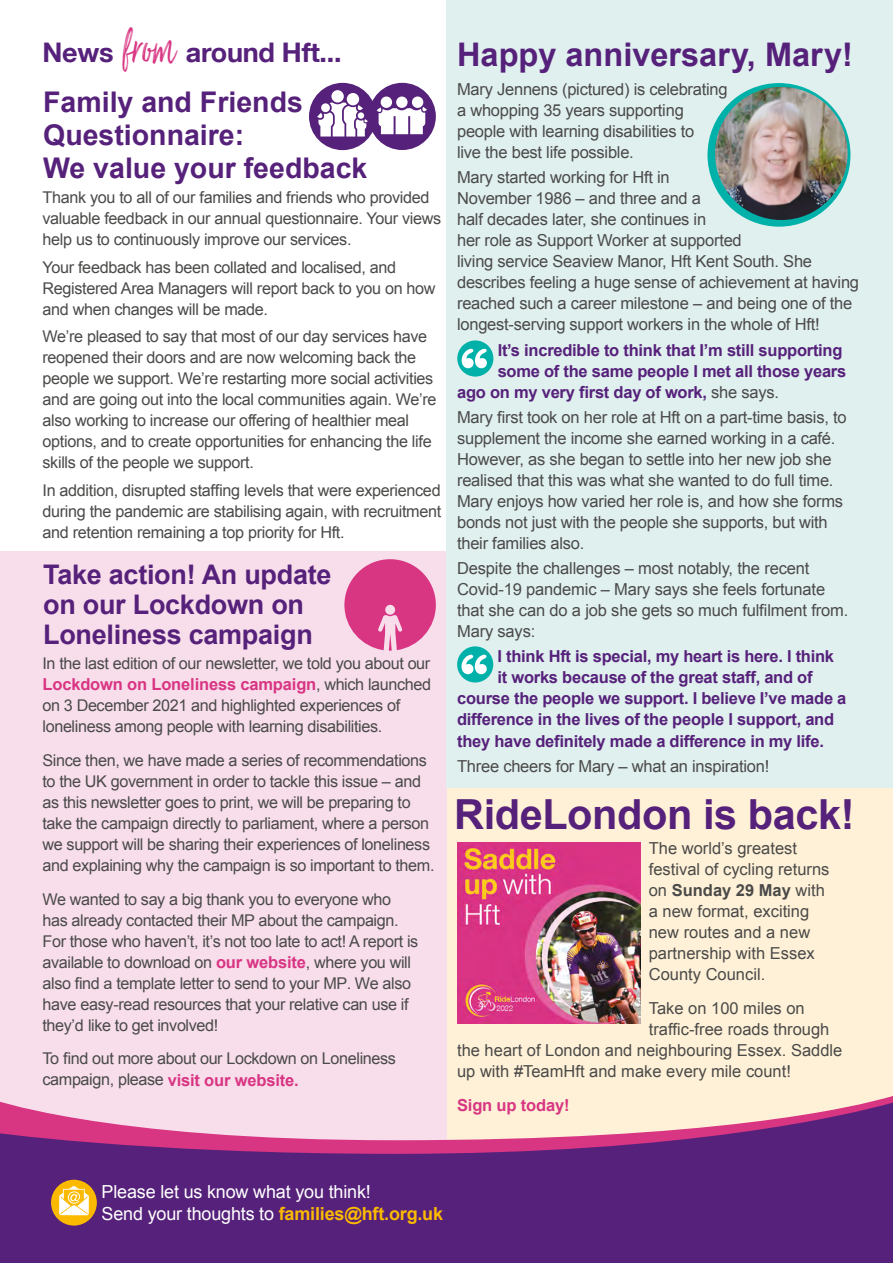
<style>
.page{position:relative;width:893px;height:1263px;background:#fff}
.page>*{position:absolute;margin:0;border:0;box-sizing:border-box;transform-origin:0 0}
.t1{font:68.85px "Just Lovely";color:#d83583;scale:.7 1}
.t2{font:700 41.4px "Arial";letter-spacing:-.01em;color:#56217a}
.t3{font:700 32.55px "Arial";color:#56217a}
.t4{font:700 28.5px/33px "Arial";color:#56217a}
.t5{font:700 27px/30px "Arial";letter-spacing:-.01em;color:#56217a}
.t6{font:700 27px "Helvetica Neue LT Com";letter-spacing:-.01em;color:#56217a}
.t7{font:18px/22.5px "Arial";letter-spacing:-.01em;color:#fff}
.t8{font:16.5px/21px "Arial";letter-spacing:-.015em;color:#4a4a49}
.t9{font:700 16.5px "Arial";letter-spacing:-.015em;color:#56217a}
.t10{font:700 16.5px "Arial";letter-spacing:-.01em;color:#d83583}
.t11{font:16.2px/21px "Arial";letter-spacing:-.025em;color:#4a4a49}
.s1{font-weight:400;font-size:16.2px;color:#4a4a49}
.s2{font-weight:700;font-size:16.5px;color:#d83583}
.s3{font-weight:400;color:#4a4a49}
.s4{font-weight:700}
.s5{font-weight:700;color:#fbba00}
</style>
<div class="page">
<div style="left:446px;top:787px;width:447px;height:476px;background:#fff1d7"></div>
<div style="left:0;top:551px;width:446px;height:712px;background:#f8deeb"></div>
<div style="left:0;top:1154px;width:893px;height:109px;background:#56217a"></div>
<div style="left:51px;top:1180px;width:46px;height:45px;background:#fbba00;border-radius:50%"></div>
<svg style="left:59px;top:1186px;width:30px;height:29px"></svg>
<img style="left:457px;top:842px;width:183px;height:182px">
<svg style="left:344px;top:559px;width:92px;height:92px"></svg>
<div style="left:309px;top:83px;width:67px;height:67px;background:#56217a;border-radius:50%"></div>
<div style="left:331px;top:90px;width:13px;height:13px;background:#fff;border-radius:50%"></div>
<div style="left:347px;top:93px;width:12px;height:12px;background:#fff;border-radius:50%"></div>
<svg style="left:317px;top:103px;width:51px;height:34px"></svg>
<div style="left:369px;top:83px;width:67px;height:67px;background:#56217a;border-radius:50%"></div>
<div style="left:381px;top:97px;width:11px;height:11px;background:#fff;border-radius:50%"></div>
<div style="left:412px;top:97px;width:11px;height:11px;background:#fff;border-radius:50%"></div>
<div style="left:396px;top:97px;width:12px;height:11px;background:#fff;border-radius:50%"></div>
<svg style="left:377px;top:107px;width:50px;height:27px"></svg>
<div style="left:446px;top:0;width:447px;height:787px;background:#e0f0ef"></div>
<div style="left:707px;top:83px;width:143px;height:144px;background:#00b1aa;border-radius:50%"></div>
<img style="left:715px;top:87px;width:133px;height:133px;border-radius:66px">
<div style="left:457px;top:340px;width:36px;height:37px;background:#00b1aa;border-radius:50%"></div>
<svg style="left:462px;top:349px;width:25px;height:19px"></svg>
<div style="left:457px;top:646px;width:36px;height:36px;background:#00b1aa;border-radius:50%"></div>
<svg style="left:461px;top:655px;width:26px;height:19px"></svg>
<svg style="left:0;top:1096px;width:893px;height:58px"></svg>
<h1 class="t1" style="left:122px;top:4px;width:78px">from</h1>
<h3 class="t6" style="left:43px;top:35px;width:73px">News</h3>
<h3 class="t6" style="left:186px;top:35px;width:157px">around Hft...</h3>
<h3 class="t4" style="left:43px;top:87px;width:326px">Family and Friends<br>Questionnaire:<br>We value your feedback</h3>
<p class="t11" style="left:43px;top:187px;width:400px">Thank you to all of our families and friends who provided valuable feedback in our annual questionnaire. Your views help us to continuously improve our services.</p>
<p class="t11" style="left:43px;top:257px;width:395px">Your feedback has been collated and localised, and<br>Registered Area Managers will report back to you on how and when changes will be made.</p>
<p class="t11" style="left:43px;top:326px;width:395px">We’re pleased to say that most of our day services have reopened their doors and are now welcoming back the people we support. We’re restarting more social activities and are going out into the local communities again. We’re also working to increase our offering of healthier meal options, and to create opportunities for enhancing the life skills of the people we support.</p>
<p class="t11" style="left:43px;top:480px;width:400px;text-align:justify">In addition, disrupted staffing levels that were experienced during the pandemic are stabilising again, with recruitment and retention remaining a top priority for Hft.</p>
<h3 class="t5" style="left:43px;top:560px;width:290px">Take action! An update on our Lockdown on<br>Loneliness campaign</h3>
<p class="t11" style="left:43px;top:653px;width:389px">In the last edition of our newsletter, we told you about our</p>
<p class="t10" style="left:43px;top:674px;width:390px">Lockdown on Loneliness campaign<span class="s1">, which launched</span></p>
<p class="t11" style="left:43px;top:695px;width:359px">on 3 December 2021 and highlighted experiences of loneliness among people with learning disabilities.</p>
<p class="t11" style="left:43px;top:750px;width:393px">Since then, we have made a series of recommendations to the UK government in order to tackle this issue – and as this newsletter goes to print, we will be preparing to take the campaign directly to parliament, where a person we support will be sharing their experiences of loneliness and explaining why the campaign is so important to them.</p>
<p class="t11" style="left:43px;top:889px;width:377px">We wanted to say a big thank you to everyone who has already contacted their MP about the campaign.<br>For those who haven’t, it’s not too late to act! A report is available to download on <span class="s2">our website</span>, where you will also find a template letter to send to your MP. We also have easy-read resources that your relative can use if they’d like to get involved!</p>
<p class="t11" style="left:43px;top:1048px;width:355px">To find out more about our Lockdown on Loneliness</p>
<p class="t10" style="left:43px;top:1069px;width:258px"><span class="s1">campaign, please</span> visit our website.</p>
<h3 class="t3" style="left:457px;top:33px;width:397px">Happy anniversary, Mary!</h3>
<p class="t8" style="left:457px;top:79px;width:272px">Mary Jennens (pictured) is celebrating a whopping 35 years supporting people with learning disabilities to<br>live the best life possible.</p>
<p class="t8" style="left:457px;top:167px;width:403px">Mary started working for Hft in<br>November 1986 – and three and a<br>half decades later, she continues in<br>her role as Support Worker at supported<br>living service Seaview Manor, Hft Kent South. She describes feeling a huge sense of achievement at having reached such a career milestone – and being one of the longest-serving support workers in the whole of Hft!</p>
<p class="t9" style="left:498px;top:339px;width:346px">It’s incredible to think that I’m still supporting</p>
<p class="t9" style="left:498px;top:360px;width:350px">some of the same people I met all those years</p>
<p class="t9" style="left:457px;top:381px;width:323px">ago on my very first day of work, <span class="s3">she says.</span></p>
<p class="t8" style="left:457px;top:407px;width:391px">Mary first took on her role at Hft on a part-time basis, to supplement the income she earned working in a café.<br>However, as she began to settle into her new job she realised that this was what she wanted to do full time.<br>Mary enjoys how varied her role is, and how she forms bonds not just with the people she supports, but with their families also.</p>
<p class="t8" style="left:457px;top:558px;width:393px">Despite the challenges – most notably, the recent Covid-19 pandemic – Mary says she feels fortunate that she can do a job she gets so much fulfilment from.<br>Mary says:</p>
<p class="t9" style="left:497px;top:646px;width:338px">I think Hft is special, my heart is here. I think</p>
<p class="t9" style="left:497px;top:667px;width:317px">it works because of the great staff, and of</p>
<p class="t9" style="left:457px;top:688px;width:391px">course the people we support. I believe I’ve made a</p>
<p class="t9" style="left:457px;top:709px;width:379px">difference in the lives of the people I support, and</p>
<p class="t9" style="left:457px;top:730px;width:368px">they have definitely made a difference in my life.</p>
<p class="t8" style="left:457px;top:756px;width:314px">Three cheers for Mary – what an inspiration!</p>
<h2 class="t2" style="left:454px;top:787px;width:402px">RideLondon is back!</h2>
<p class="t8" style="left:649px;top:838px;width:182px">The world’s greatest festival of cycling returns on <span class="s4">Sunday 29 May</span> with a new format, exciting new routes and a new partnership with Essex<br>County Council.</p>
<p class="t8" style="left:649px;top:998px;width:157px">Take on 100 miles on</p>
<p class="t8" style="left:649px;top:1019px;width:182px">traffic-free roads through</p>
<p class="t8" style="left:457px;top:1040px;width:387px">the heart of London and neighbouring Essex. Saddle</p>
<p class="t8" style="left:457px;top:1061px;width:335px">up with #TeamHft and make every mile count!</p>
<p class="t10" style="left:457px;top:1094px;width:114px">Sign up today!</p>
<p class="t7" style="left:102px;top:1180px;width:343px">Please let us know what you think!<br>Send your thoughts to <span class="s5">families@hft.org.uk</span></p>
</div>
